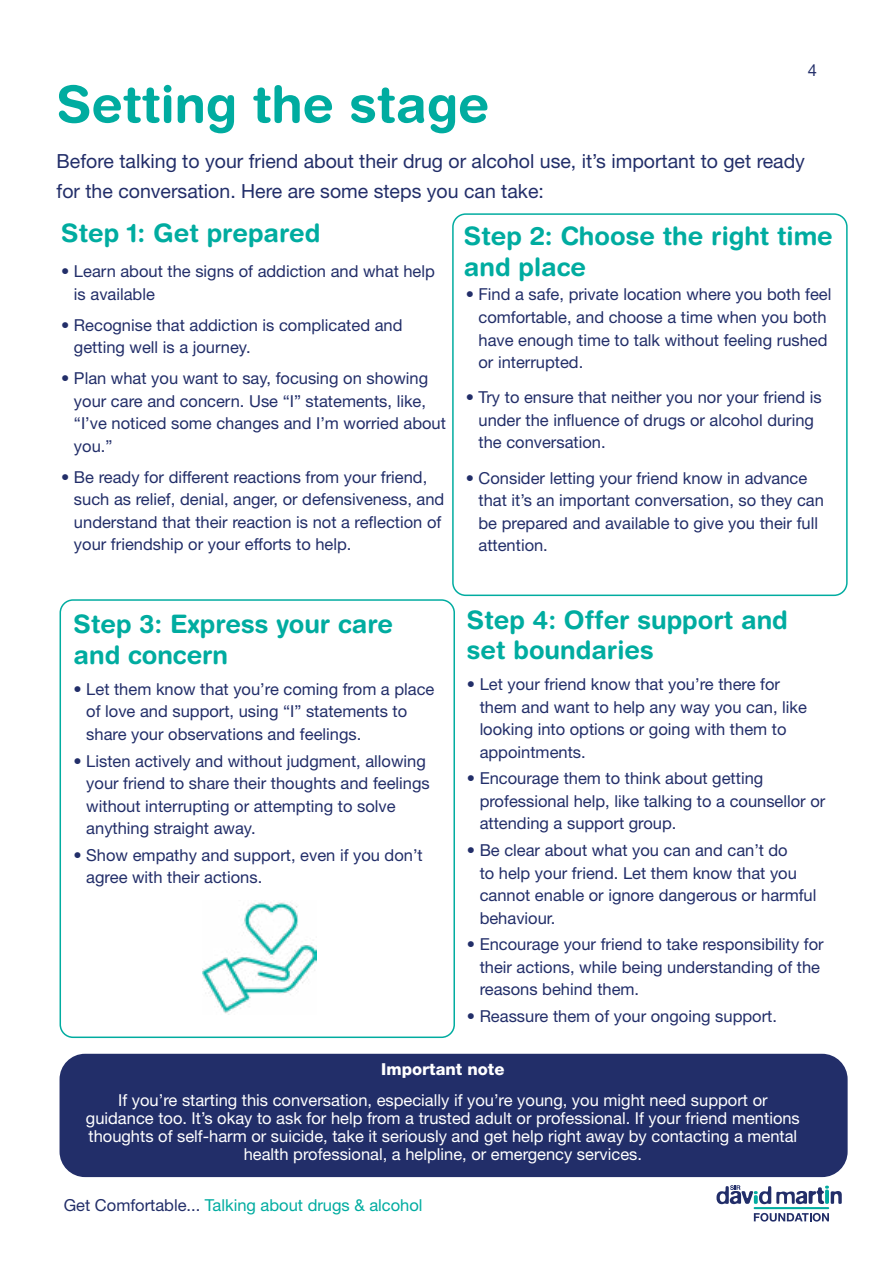
<style>
.page{position:relative;width:893px;height:1263px;background:#fff}
.page>*{position:absolute;margin:0;border:0;box-sizing:border-box;transform-origin:0 0}
.t1{font:700 51px "Helvetica Rounded";color:#00aca0}
.t2{font:700 25.5px/30.6px "Helvetica Rounded";color:#00aca0}
.t3{font:19.5px/30px "Helvetica Neue LT Std";color:#222e69}
.t4{font:16.5px/22.5px "Helvetica Neue LT Std";color:#222e69}
.t5{font:16.5px/18px "Helvetica Neue LT Std";color:#fff;text-align:center}
.t6{font:16.5px "Helvetica Neue LT Std";color:#00aca0}
.t7{font:800 16.5px "Helvetica Neue LT Std";color:#fff}
.s1{color:#222e69}
</style>
<div class="page">
<svg style="left:754px;top:1213px;width:75px;height:8px"></svg>
<svg style="left:716px;top:1185px;width:126px;height:19px"></svg>
<hr style="left:754px;top:1207px;width:75px;height:2px;background:#00aca0">
<div style="left:452px;top:213px;width:396px;height:383px;border:2px solid #00aca0;border-radius:13px"></div>
<div style="left:60px;top:599px;width:395px;height:439px;border:2px solid #00aca0;border-radius:13px"></div>
<div style="left:60px;top:1054px;width:788px;height:123px;background:#222e69;border-radius:26px"></div>
<img style="left:202px;top:902px;width:114px;height:111px">
<h1 class="t1" style="left:57px;top:73px;width:434px">Setting the stage</h1>
<p class="t4" style="left:808px;top:58px;width:11px">4</p>
<p class="t3" style="left:57px;top:146px;width:750px">Before talking to your friend about their drug or alcohol use, it’s important to get ready for the conversation. Here are some steps you can take:</p>
<h2 class="t2" style="left:61px;top:217px;width:261px">Step 1: Get prepared</h2>
<p class="t4" style="left:74px;top:260px;width:362px;text-indent:-13px">• Learn about the signs of addiction and what help is available</p>
<p class="t4" style="left:74px;top:313px;width:330px;text-indent:-13px">• Recognise that addiction is complicated and getting well is a journey.</p>
<p class="t4" style="left:74px;top:367px;width:373px;text-indent:-13px">• Plan what you want to say, focusing on showing your care and concern. Use “I” statements, like, “I’ve noticed some changes and I’m worried about you.”</p>
<p class="t4" style="left:74px;top:466px;width:372px;text-indent:-13px">• Be ready for different reactions from your friend, such as relief, denial, anger, or defensiveness, and understand that their reaction is not a reflection of your friendship or your efforts to help.</p>
<h2 class="t2" style="left:464px;top:220px;width:370px">Step 2: Choose the right time and place</h2>
<p class="t4" style="left:478px;top:283px;width:354px;text-indent:-13px">• Find a safe, private location where you both feel comfortable, and choose a time when you both have enough time to talk without feeling rushed or interrupted.</p>
<p class="t4" style="left:478px;top:386px;width:345px;text-indent:-13px">• Try to ensure that neither you nor your friend is under the influence of drugs or alcohol during the conversation.</p>
<p class="t4" style="left:478px;top:466px;width:347px;text-indent:-13px">• Consider letting your friend know in advance that it’s an important conversation, so they can be prepared and available to give you their full attention.</p>
<h2 class="t2" style="left:74px;top:608px;width:321px">Step 3: Express your care and concern</h2>
<p class="t4" style="left:86px;top:677px;width:350px;text-indent:-13px">• Let them know that you’re coming from a place of love and support, using “I” statements to share your observations and feelings.</p>
<p class="t4" style="left:86px;top:749px;width:345px;text-indent:-13px">• Listen actively and without judgment, allowing your friend to share their thoughts and feelings without interrupting or attempting to solve anything straight away.</p>
<p class="t4" style="left:86px;top:843px;width:338px;text-indent:-13px">• Show empathy and support, even if you don’t agree with their actions.</p>
<h2 class="t2" style="left:467px;top:604px;width:322px">Step 4: Offer support and set boundaries</h2>
<p class="t4" style="left:480px;top:673px;width:329px;text-indent:-13px">• Let your friend know that you’re there for them and want to help any way you can, like looking into options or going with them to appointments.</p>
<p class="t4" style="left:480px;top:767px;width:347px;text-indent:-13px">• Encourage them to think about getting professional help, like talking to a counsellor or attending a support group.</p>
<p class="t4" style="left:480px;top:839px;width:338px;text-indent:-13px">• Be clear about what you can and can’t do<br>to help your friend. Let them know that you cannot enable or ignore dangerous or harmful behaviour.</p>
<p class="t4" style="left:480px;top:933px;width:346px;text-indent:-13px">• Encourage your friend to take responsibility for their actions, while being understanding of the reasons behind them.</p>
<p class="t4" style="left:467px;top:1005px;width:312px">• Reassure them of your ongoing support.</p>
<p class="t7" style="left:381px;top:1060px;width:125px">Important note</p>
<p class="t5" style="left:86px;top:1091px;width:715px">If you’re starting this conversation, especially if you’re young, you might need support or guidance too. It’s okay to ask for help from a trusted adult or professional. If your friend mentions thoughts of self-harm or suicide, take it seriously and get help right away by contacting a mental health professional, a helpline, or emergency services.</p>
<p class="t6" style="left:64px;top:1195px;width:360px"><span class="s1">Get Comfortable...</span> Talking about drugs &amp; alcohol</p>
</div>
